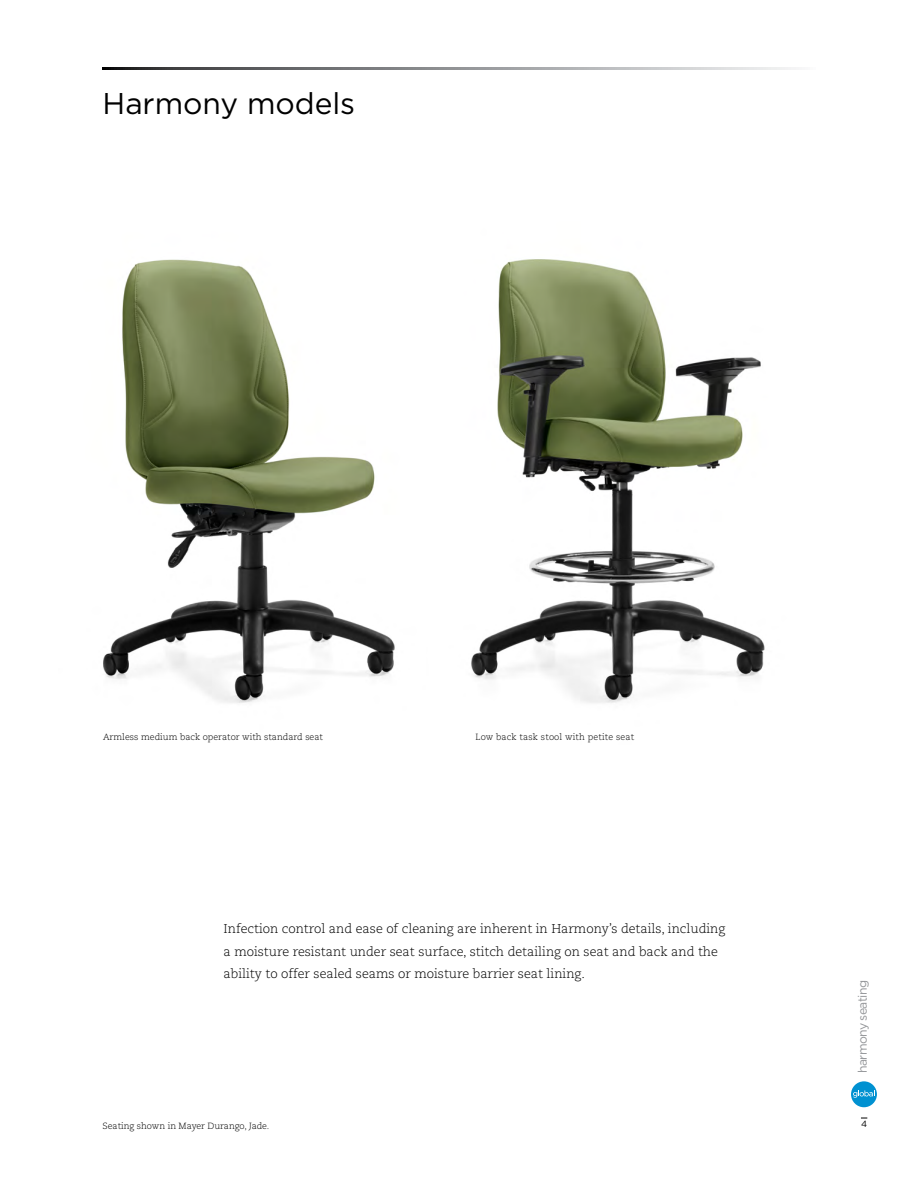
<style>
.page{position:relative;width:918px;height:1188px;background:#fff}
.page>*{position:absolute;margin:0;border:0;box-sizing:border-box;transform-origin:0 0}
.t1{font:30px "Gotham";color:#000}
.t2{font:300 12.75px/22.5px "Caecilia LT Std";color:#000}
.t3{font:12.3px "Gotham";letter-spacing:-.05em;color:#939598}
.t4{font:300 9px "Caecilia LT Std";color:#000}
.t5{font:9px "Gotham";color:#000}
</style>
<div class="page">
<img style="left:103px;top:259px;width:292px;height:444px">
<img style="left:471px;top:259px;width:294px;height:444px">
<div style="left:851px;top:1081px;width:26px;height:26px;background:#0091d1;border-radius:50%"></div>
<svg style="left:853px;top:1090px;width:22px;height:8px"></svg>
<svg style="left:103px;top:68px;width:693px;height:1px"></svg>
<h1 class="t1" style="left:103px;top:84px;width:254px">Harmony models</h1>
<p class="t4" style="left:103px;top:731px;width:222px">Armless medium back operator with standard seat</p>
<p class="t4" style="left:476px;top:731px;width:160px">Low back task stool with petite seat</p>
<p class="t2" style="left:224px;top:918px;width:503px">Infection control and ease of cleaning are inherent in Harmony’s details, including a moisture resistant under seat surface, stitch detailing on seat and back and the ability to offer sealed seams or moisture barrier seat lining.</p>
<p class="t4" style="left:103px;top:1120px;width:168px">Seating shown in Mayer Durango, Jade.</p>
<p class="t3" style="left:854px;top:1073px;width:95px;rotate:-90deg">harmony seating</p>
<p class="t5" style="left:861px;top:1119px;width:8px">4</p>
</div>
